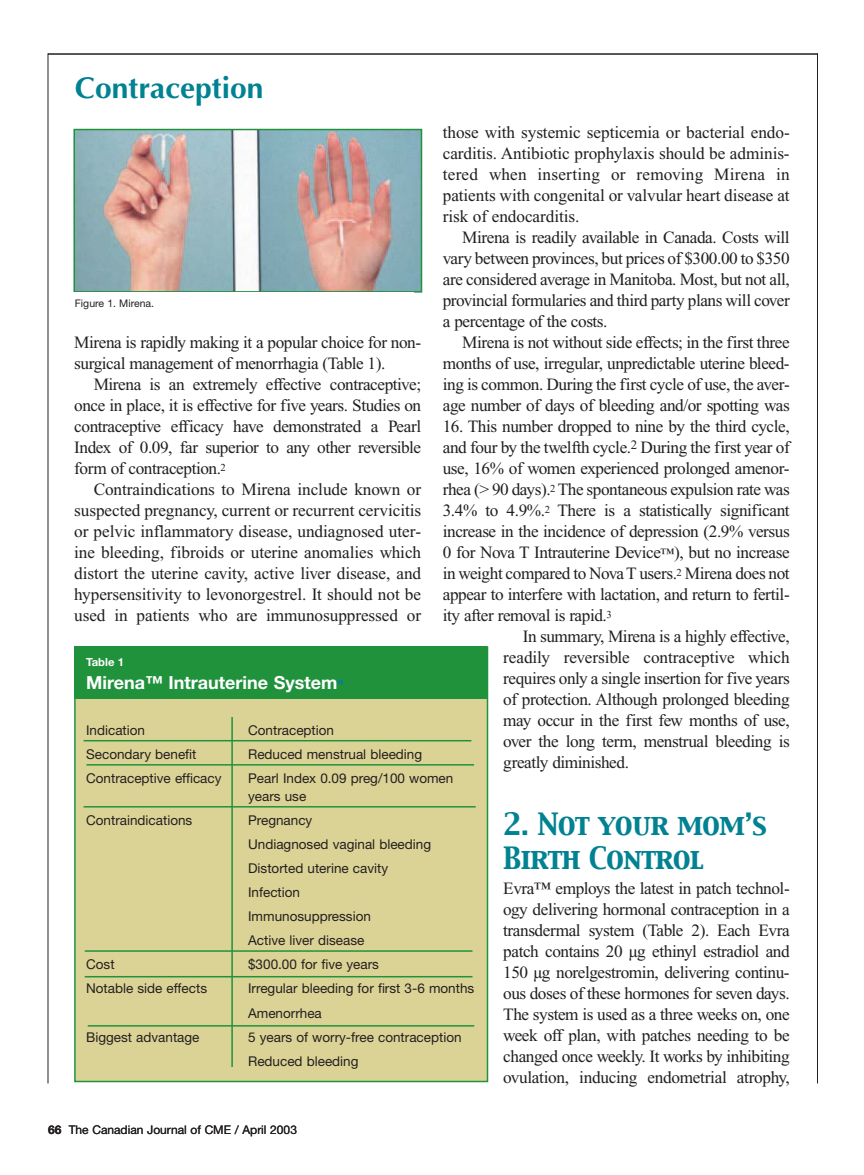
<style>
.page{position:relative;width:864px;height:1175px;background:#fff}
.page>*{position:absolute;margin:0;border:0;box-sizing:border-box;transform-origin:0 0}
.t1{font:700 30px "Optima";color:#008293}
.t2{font:27px/33.8px "Capitals";letter-spacing:-.035em;color:#008293}
.t3{font:700 18px "Helvetica Neue";color:#fff}
.t4{font:17.25px/21px "Times New Roman";letter-spacing:-.025em;color:#231f20;text-align:justify}
.t5{font:17.25px "Times New Roman";letter-spacing:-.005em;color:#231f20}
.t6{font:13.5px/24px "Helvetica Neue";color:#231f20}
.t7{font:12px "Helvetica Neue";color:#231f20}
.t8{font:700 11.25px "Helvetica Neue";color:#fff}
.t9{font:10.5px "Helvetica Neue";color:#231f20}
.s1{font-size:14.25px}
.s2{font-size:13.5px;color:#0075be}
.s3{font-weight:700}
</style>
<div class="page">
<hr style="left:48px;top:53px;width:770px;height:2px;background:#231f20">
<hr style="left:48px;top:53px;width:1px;height:1030px;background:#231f20">
<hr style="left:817px;top:53px;width:1px;height:1030px;background:#231f20">
<svg style="left:74px;top:646px;width:415px;height:437px;background:#bfc988"></svg>
<hr style="left:231px;top:717px;width:2px;height:350px;background:#21923c">
<hr style="left:85px;top:950px;width:387px;height:1px;background:#21923c">
<img style="left:76px;top:132px;width:343px;height:157px">
<div style="left:73px;top:129px;width:349px;height:163px;border:2px solid #21923c"></div>
<h1 class="t1" style="left:75px;top:75px;width:190px">Contraception</h1>
<p class="t4" style="left:443px;top:123px;width:348px">those with systemic septicemia or bacterial endo&shy;carditis. Antibiotic prophylaxis should be adminis&shy;tered when inserting or removing Mirena in patients with congenital or valvular heart disease at risk of endocarditis.</p>
<p class="t4" style="left:443px;top:228px;width:349px;text-indent:19px">Mirena is readily available in Canada. Costs will vary between provinces, but prices of $300.00 to $350 are considered average in Manitoba. Most, but not all, provincial formularies and third party plans will cover a percentage of the costs.</p>
<p class="t4" style="left:443px;top:333px;width:348px;text-indent:19px">Mirena is not without side effects; in the first three months of use, irregular, unpredictable uterine bleed&shy;ing is common. During the first cycle of use, the aver&shy;age number of days of bleeding and/or spotting was</p>
<p class="t4" style="left:443px;top:417px;width:348px">16. This number dropped to nine by the third cycle,</p>
<p class="t4" style="left:443px;top:438px;width:348px">and four by the twelfth cycle.<sup>2</sup> During the first year of</p>
<p class="t4" style="left:443px;top:459px;width:348px">use, 16% of women experienced prolonged amenor-</p>
<p class="t4" style="left:443px;top:480px;width:348px">rhea (&gt; 90 days).<sup>2</sup> The spontaneous expulsion rate was</p>
<p class="t4" style="left:443px;top:501px;width:348px">3.4% to 4.9%.<sup>2</sup> There is a statistically significant</p>
<p class="t4" style="left:443px;top:522px;width:348px">increase in the incidence of depression (2.9% versus</p>
<p class="t4" style="left:443px;top:543px;width:348px">0 for Nova T Intrauterine Device<span class="s1">™</span>), but no increase</p>
<p class="t4" style="left:443px;top:564px;width:348px">in weight compared to Nova T users.<sup>2</sup> Mirena does not</p>
<p class="t4" style="left:443px;top:585px;width:348px">appear to interfere with lactation, and return to fertil-</p>
<p class="t4" style="left:443px;top:606px;width:171px">ity after removal is rapid.<sup>3</sup></p>
<p class="t4" style="left:523px;top:627px;width:269px">In summary, Mirena is a highly effective,</p>
<p class="t5" style="left:503px;top:651px;width:288px">readily reversible contraceptive which</p>
<p class="t4" style="left:503px;top:669px;width:288px">requires only a single insertion for five years</p>
<p class="t4" style="left:503px;top:690px;width:288px">of protection. Although prolonged bleeding</p>
<p class="t4" style="left:503px;top:711px;width:288px">may occur in the first few months of use,</p>
<p class="t4" style="left:503px;top:732px;width:288px">over the long term, menstrual bleeding is</p>
<p class="t4" style="left:503px;top:753px;width:127px">greatly diminished.</p>
<h2 class="t2" style="left:503px;top:808px;width:266px">2. Not your mom’s<br>Birth Control</h2>
<p class="t4" style="left:503px;top:879px;width:288px">Evra™ employs the latest in patch technol&shy;ogy delivering hormonal contraception in a transdermal system (Table 2). Each Evra patch contains 20 µg ethinyl estradiol and 150 µg norelgestromin, delivering continu&shy;ous doses of these hormones for seven days.<br>The system is used as a three weeks on, one week off plan, with patches needing to be changed once weekly. It works by inhibiting ovulation, inducing endometrial atrophy,</p>
<p class="t9" style="left:75px;top:299px;width:81px">Figure 1. Mirena.</p>
<p class="t4" style="left:74px;top:333px;width:348px">Mirena is rapidly making it a popular choice for non&shy;surgical management of menorrhagia (Table 1).</p>
<p class="t4" style="left:74px;top:375px;width:348px;text-indent:19px">Mirena is an extremely effective contraceptive; once in place, it is effective for five years. Studies on contraceptive efficacy have demonstrated a Pearl Index of 0.09, far superior to any other reversible form of contraception.<sup>2</sup></p>
<p class="t4" style="left:74px;top:480px;width:348px;text-indent:19px">Contraindications to Mirena include known or suspected pregnancy, current or recurrent cervicitis or pelvic inflammatory disease, undiagnosed uter&shy;ine bleeding, fibroids or uterine anomalies which distort the uterine cavity, active liver disease, and hypersensitivity to levonorgestrel. It should not be used in patients who are immunosuppressed or</p>
<p class="t8" style="left:86px;top:658px;width:40px">Table 1</p>
<p class="t3" style="left:86px;top:676px;width:259px">Mirena™ Intrauterine System<span class="s2">“</span></p>
<p class="t6" style="left:86px;top:720px;width:60px">Indication</p>
<p class="t6" style="left:248px;top:720px;width:87px">Contraception</p>
<p class="t6" style="left:86px;top:744px;width:112px">Secondary benefit</p>
<p class="t6" style="left:248px;top:744px;width:176px">Reduced menstrual bleeding</p>
<p class="t6" style="left:86px;top:768px;width:137px">Contraceptive efficacy</p>
<p class="t6" style="left:248px;top:771px;width:207px;line-height:18px">Pearl Index 0.09 preg/100 women years use</p>
<p class="t6" style="left:86px;top:810px;width:108px">Contraindications</p>
<p class="t6" style="left:248px;top:810px;width:184px">Pregnancy<br>Undiagnosed vaginal bleeding<br>Distorted uterine cavity<br>Infection<br>Immunosuppression<br>Active liver disease</p>
<p class="t6" style="left:86px;top:954px;width:30px">Cost</p>
<p class="t6" style="left:248px;top:954px;width:132px">$300.00 for five years</p>
<p class="t6" style="left:86px;top:978px;width:122px">Notable side effects</p>
<p class="t6" style="left:248px;top:978px;width:228px">Irregular bleeding for first 3-6 months<br>Amenorrhea</p>
<p class="t6" style="left:86px;top:1026px;width:115px">Biggest advantage</p>
<p class="t6" style="left:248px;top:1026px;width:215px">5 years of worry-free contraception<br>Reduced bleeding</p>
<p class="t7" style="left:48px;top:1125px;width:251px"><span class="s3">66</span> The Canadian Journal of CME / April 2003</p>
</div>
